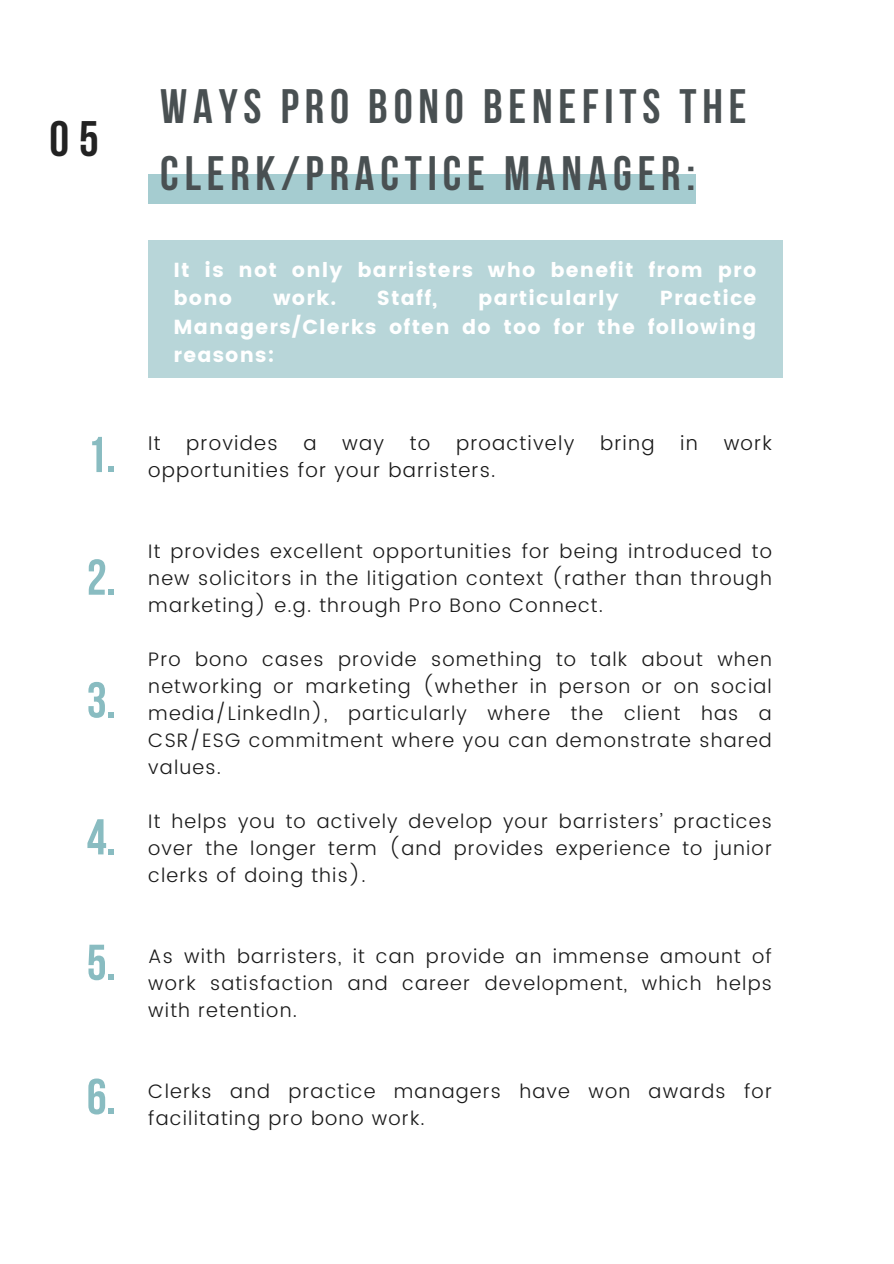
<style>
.page{position:relative;width:894px;height:1264px;background:#fff}
.page>*{position:absolute;margin:0;border:0;box-sizing:border-box;transform-origin:0 0}
.t1{font:700 50.25px "Bebas Neue";color:#89bcc1}
.t2{font:700 49.65px "Bebas Neue";color:#222}
.t3{font:700 48.15px/66.3px "Bebas Neue";letter-spacing:.12em;color:#495052}
.t4{font:20.25px/28.2px "Poppins";letter-spacing:.06em;color:#fff}
.t5{font:300 19.8px "Poppins";letter-spacing:.06em;color:#191919}
.t6{font:300 19.5px/27px "Poppins";letter-spacing:.06em;color:#191919;text-align:justify}
</style>
<div class="page">
<div style="left:148px;top:174px;width:547px;height:29px;background:#a5ccd0"></div>
<div style="left:148px;top:240px;width:634px;height:137px;background:#b8d6d9"></div>
<p class="t2" style="left:49px;top:118px;width:51px">05</p>
<h2 class="t1" style="left:87px;top:434px;width:31px">1.</h2>
<p class="t1" style="left:87px;top:557px;width:31px">2.</p>
<p class="t1" style="left:87px;top:679px;width:31px">3.</p>
<p class="t1" style="left:87px;top:816px;width:31px">4.</p>
<p class="t1" style="left:87px;top:942px;width:31px">5.</p>
<p class="t1" style="left:87px;top:1076px;width:31px">6.</p>
<h2 class="t3" style="left:160px;top:78px;width:587px">WAYS PRO BONO BENEFITS THE<br>CLERK/PRACTICE MANAGER:</h2>
<h2 class="t4" style="left:173px;top:256px;width:584px">It is not only barristers who benefit from pro bono</h2>
<h2 class="t4" style="left:173px;top:284px;width:584px;text-align:justify;text-indent:486px">Practice Managers/Clerks often do too for the following reasons:</h2>
<h2 class="t4" style="left:273px;top:284px;width:64px">work.</h2>
<h2 class="t4" style="left:377px;top:284px;width:62px">Staff,</h2>
<h2 class="t4" style="left:478px;top:284px;width:142px">particularly</h2>
<h1 class="t5" style="left:148px;top:431px;width:14px">It</h1>
<h1 class="t5" style="left:186px;top:431px;width:93px">provides</h1>
<h1 class="t5" style="left:303px;top:431px;width:15px">a</h1>
<h1 class="t5" style="left:342px;top:431px;width:43px">way</h1>
<h1 class="t5" style="left:410px;top:431px;width:22px">to</h1>
<h1 class="t5" style="left:456px;top:431px;width:120px">proactively</h1>
<h1 class="t5" style="left:600px;top:431px;width:56px">bring</h1>
<h1 class="t5" style="left:680px;top:431px;width:19px">in</h1>
<h1 class="t5" style="left:723px;top:431px;width:50px">work</h1>
<h1 class="t5" style="left:148px;top:458px;width:349px">opportunities for your barristers.</h1>
<p class="t6" style="left:148px;top:538px;width:625px">It provides excellent opportunities for being introduced to new solicitors in the litigation context (rather than through marketing) e.g. through Pro Bono Connect.</p>
<p class="t6" style="left:148px;top:646px;width:625px">Pro bono cases provide something to talk about when networking or marketing (whether in person or on social media/LinkedIn), particularly where the client has a CSR/ESG commitment where you can demonstrate shared values.</p>
<h2 class="t6" style="left:148px;top:808px;width:625px">It helps you to actively develop your barristers’ practices over the longer term (and provides experience to junior clerks of doing this).</h2>
<h2 class="t6" style="left:148px;top:943px;width:625px">As with barristers, it can provide an immense amount of work satisfaction and career development, which helps with retention.</h2>
<h2 class="t6" style="left:148px;top:1078px;width:625px">Clerks and practice managers have won awards for facilitating pro bono work.</h2>
</div>
